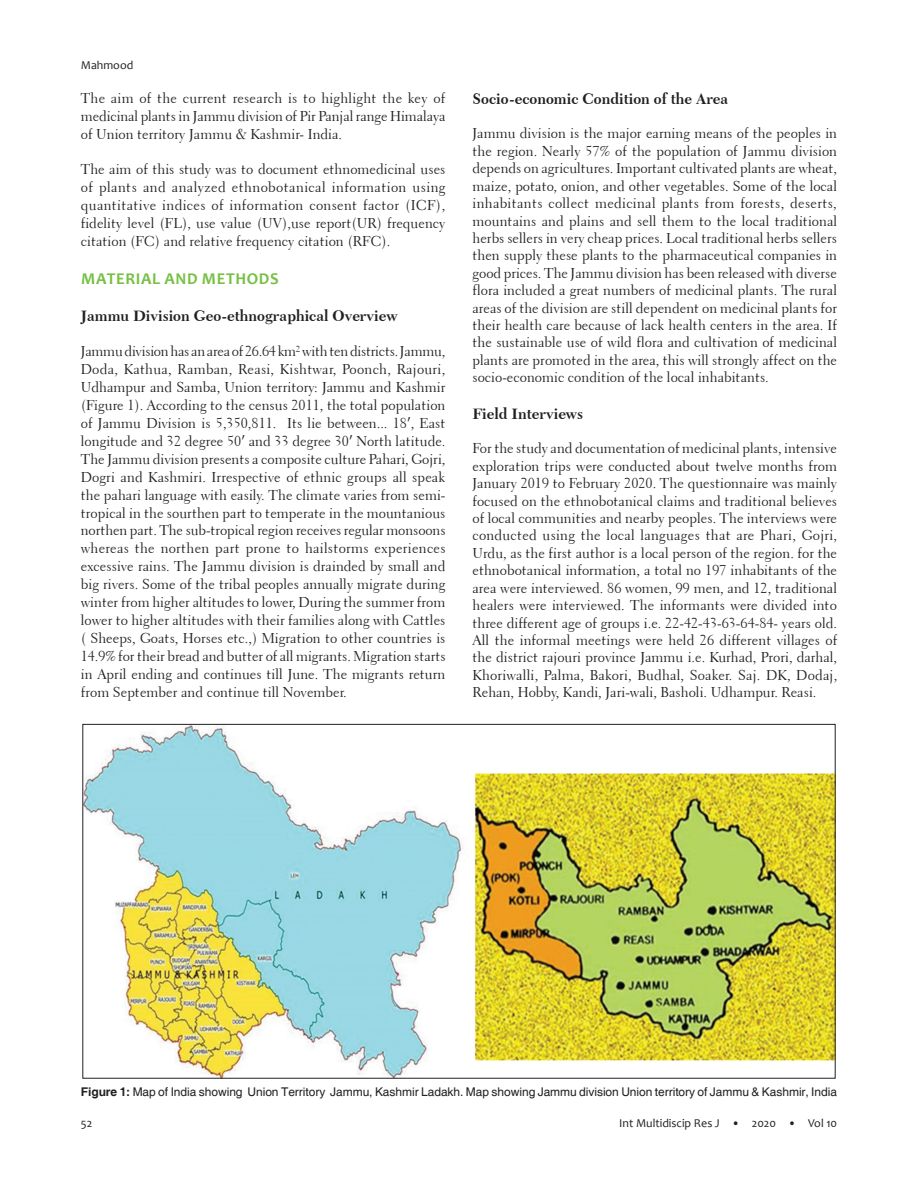
<style>
.page{position:relative;width:918px;height:1188px;background:#fff}
.page>*{position:absolute;margin:0;border:0;box-sizing:border-box;transform-origin:0 0}
.t1{font:700 16.5px "Candara";letter-spacing:.04em;color:#76c043}
.t2{font:700 15.75px "Transitional 511 BT";color:#231f20}
.TX{font:14.25px/17.4px "Transitional 521 BT Roman A";color:#231f20;text-align:justify}
.FGC{font:12px "Helvetica";letter-spacing:-.005em;color:#231f20}
.RF{font:12px "Candara";color:#231f20}
.s1{font-family:"Cambria Math"}
.s2{font-weight:700}
</style>
<div class="page">
<img style="left:85px;top:726px;width:748px;height:350px">
<p class="RF" style="left:81px;top:58px;width:54px">Mahmood</p>
<p class="TX" style="left:81px;top:89px;width:366px;line-height:18px">The aim of the current research is to highlight the key of medicinal plants in Jammu division of Pir Panjal range Himalaya of Union territory Jammu &amp; Kashmir- India.</p>
<p class="TX" style="left:81px;top:160px;width:366px;line-height:18px">The aim of this study was to document ethnomedicinal uses of plants and analyzed ethnobotanical information using quantitative indices of information consent factor (ICF), fidelity level (FL), use value (UV),use report(UR) frequency citation (FC) and relative frequency citation (RFC).</p>
<h1 class="t1" style="left:81px;top:268px;width:199px">MATERIAL AND METHODS</h1>
<h2 class="t2" style="left:81px;top:306px;width:318px">Jammu Division Geo-ethnographical Overview</h2>
<p class="TX" style="left:81px;top:342px;width:366px;line-height:18px">Jammu division has an area of 26.64 km² with ten districts. Jammu, Doda, Kathua, Ramban, Reasi, Kishtwar, Poonch, Rajouri, Udhampur and Samba, Union territory: Jammu and Kashmir (Figure 1). According to the census 2011, the total population of Jammu Division is 5,350,811. Its lie between... 18<span class="s1">′</span>, East longitude and 32 degree 50<span class="s1">′</span> and 33 degree 30<span class="s1">′</span> North latitude.<br>The Jammu division presents a composite culture Pahari, Gojri, Dogri and Kashmiri. Irrespective of ethnic groups all speak the pahari language with easily. The climate varies from semi&shy;tropical in the sourthen part to temperate in the mountanious northen part. The sub-tropical region receives regular monsoons whereas the northen part prone to hailstorms experiences excessive rains. The Jammu division is drainded by small and big rivers. Some of the tribal peoples annually migrate during winter from higher altitudes to lower, During the summer from lower to higher altitudes with their families along with Cattles ( Sheeps, Goats, Horses etc.,) Migration to other countries is 14.9% for their bread and butter of all migrants. Migration starts in April ending and continues till June. The migrants return from September and continue till November.</p>
<h2 class="t2" style="left:472px;top:89px;width:257px">Socio-economic Condition of the Area</h2>
<p class="TX" style="left:472px;top:125px;width:366px">Jammu division is the major earning means of the peoples in the region. Nearly 57% of the population of Jammu division depends on agricultures. Important cultivated plants are wheat, maize, potato, onion, and other vegetables. Some of the local inhabitants collect medicinal plants from forests, deserts, mountains and plains and sell them to the local traditional herbs sellers in very cheap prices. Local traditional herbs sellers then supply these plants to the pharmaceutical companies in good prices. The Jammu division has been released with diverse flora included a great numbers of medicinal plants. The rural areas of the division are still dependent on medicinal plants for their health care because of lack health centers in the area. If the sustainable use of wild flora and cultivation of medicinal plants are promoted in the area, this will strongly affect on the socio-economic condition of the local inhabitants.</p>
<h2 class="t2" style="left:472px;top:404px;width:112px">Field Interviews</h2>
<p class="TX" style="left:472px;top:440px;width:366px">For the study and documentation of medicinal plants, intensive exploration trips were conducted about twelve months from January 2019 to February 2020. The questionnaire was mainly focused on the ethnobotanical claims and traditional believes of local communities and nearby peoples. The interviews were conducted using the local languages that are Phari, Gojri, Urdu, as the first author is a local person of the region. for the ethnobotanical information, a total no 197 inhabitants of the area were interviewed. 86 women, 99 men, and 12, traditional healers were interviewed. The informants were divided into three different age of groups i.e. 22-42-43-63-64-84- years old.<br>All the informal meetings were held 26 different villages of the district rajouri province Jammu i.e. Kurhad, Prori, darhal, Khoriwalli, Palma, Bakori, Budhal, Soaker. Saj. DK, Dodaj, Rehan, Hobby, Kandi, Jari-wali, Basholi. Udhampur. Reasi.</p>
<p class="FGC" style="left:81px;top:1085px;width:758px"><span class="s2">Figure 1:</span> Map of India showing Union Territory Jammu, Kashmir Ladakh. Map showing Jammu division Union territory of Jammu &amp; Kashmir, India</p>
<p class="RF" style="left:81px;top:1115px;width:13px">52</p>
<p class="RF" style="left:619px;top:1115px;width:219px">Int Multidiscip Res J • 2020 • Vol 10</p>
</div>
